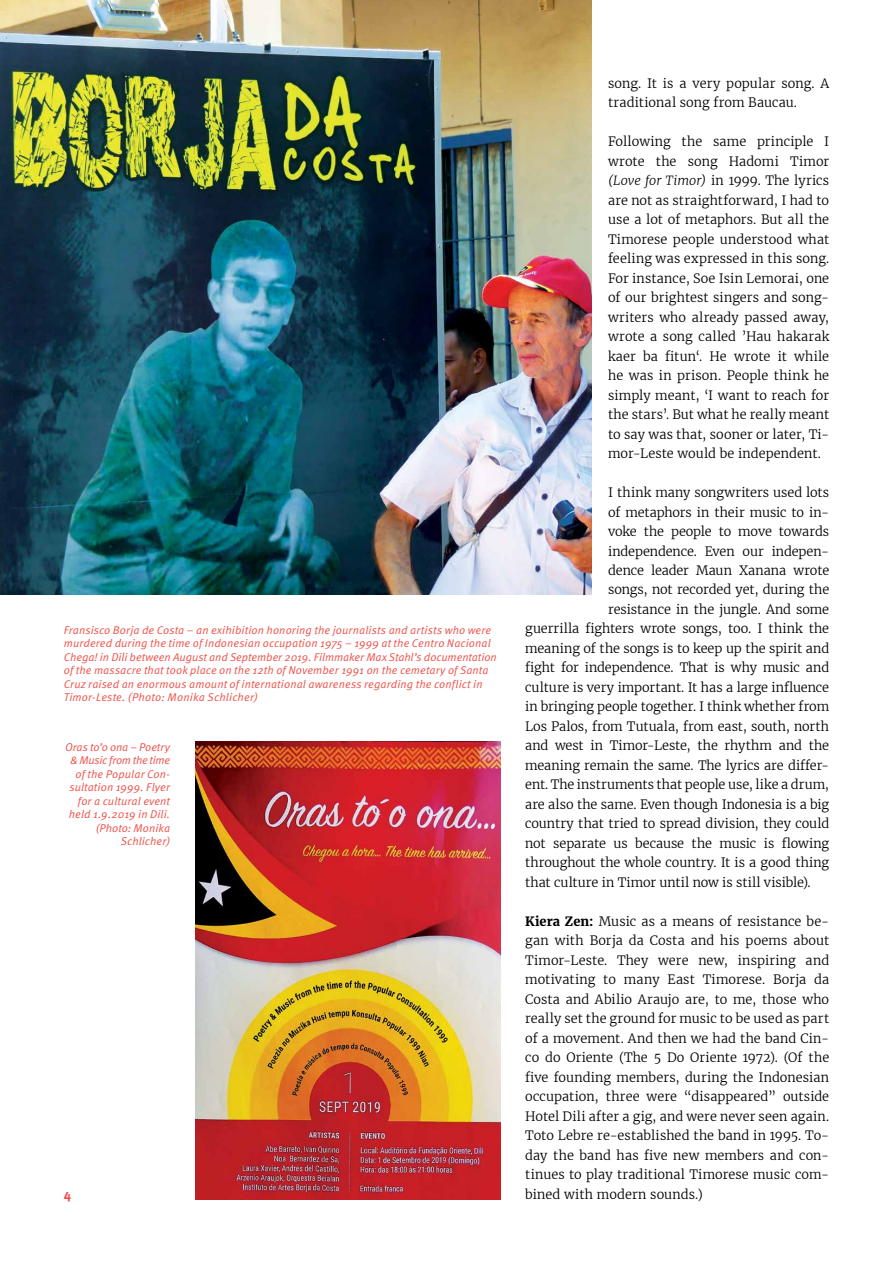
<style>
.page{position:relative;width:893px;height:1263px;background:#fff}
.page>*{position:absolute;margin:0;border:0;box-sizing:border-box;transform-origin:0 0}
.t1{font:700 13.5px "Meta OT";color:#f04e46}
.t2{font:300 12.75px/19.5px "Merriweather";color:#000;text-align:justify}
.t3{font:italic 11.25px/13.5px "Meta OT";letter-spacing:.01em;color:#f04e46;text-align:right}
.s1{font-style:italic}
.s2{font-weight:700}
</style>
<div class="page">
<img style="left:0;top:0;width:591px;height:595px">
<img style="left:196px;top:741px;width:304px;height:458px">
<p class="t3" style="left:64px;top:623px;width:434px;text-align:left">Fransisco Borja de Costa – an exihibition honoring the journalists and artists who were murdered during the time of Indonesian occupation 1975 – 1999 at the Centro Nacional Chega! in Dili between August and September 2019. Filmmaker Max Stahl’s documentation of the massacre that took place on the 12th of November 1991 on the cemetary of Santa Cruz raised an enormous amount of international awareness regarding the conflict in Timor-Leste. (Photo: Monika Schlicher)</p>
<p class="t3" style="left:65px;top:740px;width:107px">Oras to’o ona – Poetry &amp; Music from the time of the Popular Con&shy;sultation 1999. Flyer for a cultural event held 1.9.2019 in Dili. (Photo: Monika<br>Schlicher)</p>
<p class="t1" style="left:64px;top:1185px;width:9px">4</p>
<p class="t2" style="left:608px;top:72px;width:223px">song. It is a very popular song. A traditional song from Baucau.</p>
<p class="t2" style="left:608px;top:130px;width:223px">Following the same principle I wrote the song Hadomi Timor <span class="s1">(Love for Timor)</span> in 1999. The lyrics are not as straightforward, I had to use a lot of metaphors. But all the Timorese people understood what feeling was expressed in this song.<br>For instance, Soe Isin Lemorai, one of our brightest singers and song&shy;writers who already passed away, wrote a song called ’Hau hakarak kaer ba fitun‘. He wrote it while he was in prison. People think he simply meant, ‘I want to reach for the stars’. But what he really meant to say was that, sooner or later, Ti&shy;mor-Leste would be independent.</p>
<p class="t2" style="left:608px;top:481px;width:223px">I think many songwriters used lots</p>
<p class="t2" style="left:608px;top:501px;width:223px">of metaphors in their music to in-</p>
<p class="t2" style="left:608px;top:520px;width:223px">voke the people to move towards</p>
<p class="t2" style="left:608px;top:540px;width:220px">independence. Even our indepen-</p>
<p class="t2" style="left:608px;top:559px;width:223px">dence leader Maun Xanana wrote</p>
<p class="t2" style="left:608px;top:579px;width:223px">songs, not recorded yet, during the</p>
<p class="t2" style="left:608px;top:598px;width:223px">resistance in the jungle. And some</p>
<p class="t2" style="left:525px;top:618px;width:306px">guerrilla fighters wrote songs, too. I think the</p>
<p class="t2" style="left:525px;top:637px;width:306px">meaning of the songs is to keep up the spirit and</p>
<p class="t2" style="left:525px;top:657px;width:306px">fight for independence. That is why music and</p>
<p class="t2" style="left:525px;top:676px;width:306px">culture is very important. It has a large influence</p>
<p class="t2" style="left:525px;top:696px;width:306px">in bringing people together. I think whether from</p>
<p class="t2" style="left:525px;top:715px;width:306px">Los Palos, from Tutuala, from east, south, north</p>
<p class="t2" style="left:525px;top:735px;width:305px">and west in Timor-Leste, the rhythm and the</p>
<p class="t2" style="left:525px;top:754px;width:306px">meaning remain the same. The lyrics are differ-</p>
<p class="t2" style="left:525px;top:774px;width:305px">ent. The instruments that people use, like a drum,</p>
<p class="t2" style="left:525px;top:793px;width:305px">are also the same. Even though Indonesia is a big</p>
<p class="t2" style="left:525px;top:813px;width:306px">country that tried to spread division, they could</p>
<p class="t2" style="left:525px;top:832px;width:306px">not separate us because the music is flowing</p>
<p class="t2" style="left:525px;top:852px;width:306px">throughout the whole country. It is a good thing</p>
<p class="t2" style="left:525px;top:871px;width:287px">that culture in Timor until now is still visible).</p>
<p class="t2" style="left:525px;top:910px;width:306px"><span class="s2">Kiera Zen:</span> Music as a means of resistance be&shy;gan with Borja da Costa and his poems about Timor-Leste. They were new, inspiring and motivating to many East Timorese. Borja da Costa and Abilio Araujo are, to me, those who really set the ground for music to be used as part of a movement. And then we had the band Cin&shy;co do Oriente (The 5 Do Oriente 1972). (Of the five founding members, during the Indonesian occupation, three were “disappeared” outside Hotel Dili after a gig, and were never seen again.<br>Toto Lebre re-established the band in 1995. To&shy;day the band has five new members and con&shy;tinues to play traditional Timorese music com&shy;bined with modern sounds.)</p>
</div>
